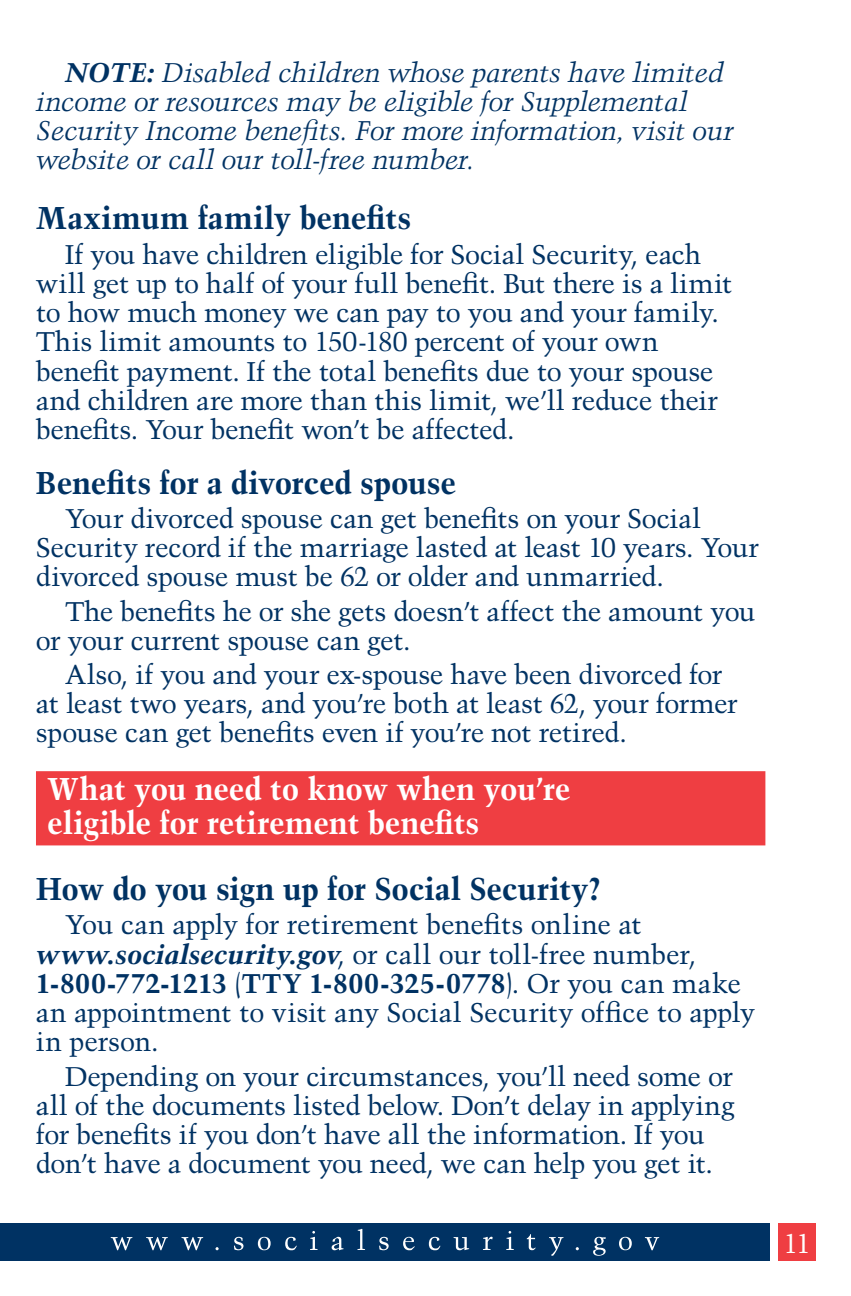
<style>
.page{position:relative;width:851px;height:1296px;background:#fff}
.page>*{position:absolute;margin:0;border:0;box-sizing:border-box;transform-origin:0 0}
.t1{font:700 31.5px "Trump Mediaeval";letter-spacing:-.01em;color:#003263}
.H1-2{font:700 31.5px/33.8px "Trump Mediaeval";letter-spacing:-.015em;color:#fff}
.Paragraph{font:27px/29.2px "Trump Mediaeval";letter-spacing:-.015em;color:#003263}
.Notes{font:italic 27px/29.2px "Trump Mediaeval";letter-spacing:-.02em;color:#003263}
.t2{font:27px "Trump Mediaeval";color:#fff}
.s1{font-weight:700}
.s2{font-weight:700;font-style:italic}
</style>
<div class="page">
<div style="left:778px;top:1223px;width:38px;height:38px;background:#ef3e42"></div>
<div style="left:0;top:1223px;width:770px;height:38px;background:#003263"></div>
<svg style="left:111px;top:1229px;width:548px;height:27px"></svg>
<div style="left:36px;top:771px;width:729px;height:74px;background:#ef3e42"></div>
<p class="Notes" style="left:36px;top:57px;width:699px;text-indent:29px"><span class="s1">NOTE:</span> Disabled children whose parents have limited income or resources may be eligible for Supplemental Security Income benefits. For more information, visit our website or call our toll-free number.</p>
<p class="t1" style="left:36px;top:199px;width:377px">Maximum family benefits</p>
<p class="Paragraph" style="left:36px;top:239px;width:697px;text-indent:29px">If you have children eligible for Social Security, each will get up to half of your full benefit. But there is a limit to how much money we can pay to you and your family.<br>This limit amounts to 150-180 percent of your own benefit payment. If the total benefits due to your spouse and children are more than this limit, we’ll reduce their benefits. Your benefit won’t be affected.</p>
<p class="t1" style="left:36px;top:463px;width:421px">Benefits for a divorced spouse</p>
<p class="Paragraph" style="left:36px;top:504px;width:724px;text-indent:29px">Your divorced spouse can get benefits on your Social<br>Security record if the marriage lasted at least 10 years. Your divorced spouse must be 62 or older and unmarried.</p>
<p class="Paragraph" style="left:36px;top:596px;width:721px;text-indent:29px">The benefits he or she gets doesn’t affect the amount you or your current spouse can get.</p>
<p class="Paragraph" style="left:36px;top:659px;width:703px;text-indent:29px">Also, if you and your ex-spouse have been divorced for at least two years, and you’re both at least 62, your former spouse can get benefits even if you’re not retired.</p>
<h1 class="H1-2" style="left:47px;top:772px;width:524px">What you need to know when you’re eligible for retirement benefits</h1>
<p class="t1" style="left:36px;top:869px;width:567px">How do you sign up for Social Security?</p>
<p class="Paragraph" style="left:36px;top:910px;width:720px;text-indent:29px">You can apply for retirement benefits online at <span class="s2">www.socialsecurity.gov</span>, or call our toll-free number, <span class="s1">1-800-772-1213</span> (<span class="s1">TTY 1-800-325-0778</span>). Or you can make an appointment to visit any Social Security office to apply in person.</p>
<p class="Paragraph" style="left:36px;top:1061px;width:700px;text-indent:29px">Depending on your circumstances, you’ll need some or all of the documents listed below. Don’t delay in applying for benefits if you don’t have all the information. If you don’t have a document you need, we can help you get it.</p>
<p class="t2" style="left:783px;top:1227px;width:29px">11</p>
</div>
